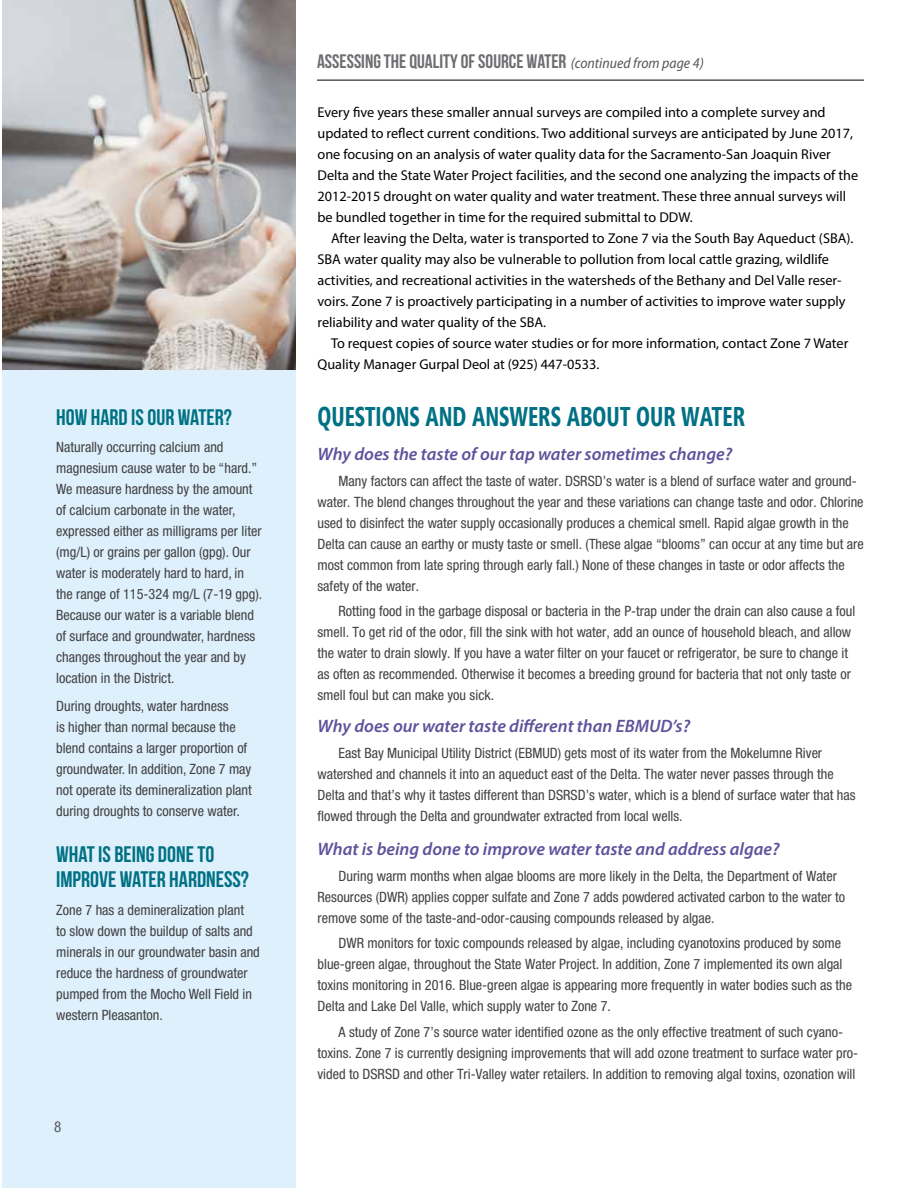
<style>
.page{position:relative;width:918px;height:1188px;background:#fff}
.page>*{position:absolute;margin:0;border:0;box-sizing:border-box;transform-origin:0 0}
.t1{font:700 27px "Segoe Condensed";color:#007184;scale:.9 1}
.t2{font:700 22.5px/25.5px "Bebas Neue";color:#007184}
.t3{font:700 19.5px "Bebas Neue";color:#6d6e71}
.t4{font:italic 600 18px "Myriad Pro";color:#5f529c}
.t5{font:condensed 15px "Helvetica Neue LT Std";color:#58595b}
.t6{font:condensed 14.25px/21px "Helvetica Neue LT Std";color:#414042}
.t7{font:14.25px/21px "Myriad Pro";color:#000}
.s1{font-family:"Myriad Pro";font-weight:400;font-style:italic;font-stretch:semi-condensed;font-size:15px;color:#58595b}
</style>
<div class="page">
<div style="left:2px;top:0;width:293px;height:1188px;background:#def0fb"></div>
<img style="left:2px;top:0;width:293px;height:369px">
<hr style="left:317px;top:80px;width:547px;height:1px;background:#000">
<h2 class="t2" style="left:56px;top:404px;width:177px">HOW HARD IS OUR WATER?</h2>
<p class="t6" style="left:56px;top:437px;width:208px">Naturally occurring calcium and magnesium cause water to be “hard.” We measure hardness by the amount of calcium carbonate in the water, expressed either as milligrams per liter (mg/L) or grains per gallon (gpg). Our water is moderately hard to hard, in the range of 115-324 mg/L (7-19 gpg).<br>Because our water is a variable blend of surface and groundwater, hardness changes throughout the year and by location in the District.</p>
<p class="t6" style="left:56px;top:696px;width:197px">During droughts, water hardness<br>is higher than normal because the blend contains a larger proportion of groundwater. In addition, Zone 7 may not operate its demineralization plant during droughts to conserve water.</p>
<h2 class="t2" style="left:56px;top:841px;width:194px">WHAT IS BEING DONE TO<br>IMPROVE WATER HARDNESS?</h2>
<p class="t6" style="left:56px;top:900px;width:205px">Zone 7 has a demineralization plant<br>to slow down the buildup of salts and minerals in our groundwater basin and reduce the hardness of groundwater pumped from the Mocho Well Field in western Pleasanton.</p>
<p class="t5" style="left:54px;top:1118px;width:9px">8</p>
<h3 class="t3" style="left:317px;top:50px;width:388px">ASSESSING THE QUALITY OF SOURCE WATER <span class="s1">(continued from page 4)</span></h3>
<p class="t7" style="left:318px;top:101px;width:542px">Every five years these smaller annual surveys are compiled into a complete survey and updated to reflect current conditions. Two additional surveys are anticipated by June 2017, one focusing on an analysis of water quality data for the Sacramento-San Joaquin River Delta and the State Water Project facilities, and the second one analyzing the impacts of the 2012-2015 drought on water quality and water treatment. These three annual surveys will be bundled together in time for the required submittal to DDW.</p>
<p class="t7" style="left:318px;top:227px;width:537px;text-indent:13px">After leaving the Delta, water is transported to Zone 7 via the South Bay Aqueduct (SBA).<br>SBA water quality may also be vulnerable to pollution from local cattle grazing, wildlife activities, and recreational activities in the watersheds of the Bethany and Del Valle reser&shy;voirs. Zone 7 is proactively participating in a number of activities to improve water supply reliability and water quality of the SBA.</p>
<p class="t7" style="left:318px;top:332px;width:532px;text-indent:13px">To request copies of source water studies or for more information, contact Zone 7 Water<br>Quality Manager Gurpal Deol at (925) 447-0533.</p>
<h1 class="t1" style="left:318px;top:399px;width:477px">QUESTIONS AND ANSWERS ABOUT OUR WATER</h1>
<p class="t4" style="left:318px;top:443px;width:416px">Why does the taste of our tap water sometimes change?</p>
<p class="t6" style="left:318px;top:470px;width:548px;text-indent:21px">Many factors can affect the taste of water. DSRSD’s water is a blend of surface water and ground&shy;water. The blend changes throughout the year and these variations can change taste and odor. Chlorine used to disinfect the water supply occasionally produces a chemical smell. Rapid algae growth in the Delta can cause an earthy or musty taste or smell. (These algae “blooms” can occur at any time but are most common from late spring through early fall.) None of these changes in taste or odor affects the safety of the water.</p>
<p class="t6" style="left:318px;top:600px;width:539px;text-indent:21px">Rotting food in the garbage disposal or bacteria in the P-trap under the drain can also cause a foul smell. To get rid of the odor, fill the sink with hot water, add an ounce of household bleach, and allow the water to drain slowly. If you have a water filter on your faucet or refrigerator, be sure to change it as often as recommended. Otherwise it becomes a breeding ground for bacteria that not only taste or smell foul but can make you sick.</p>
<p class="t4" style="left:318px;top:715px;width:374px">Why does our water taste different than EBMUD’s?</p>
<p class="t6" style="left:318px;top:742px;width:540px;text-indent:21px">East Bay Municipal Utility District (EBMUD) gets most of its water from the Mokelumne River watershed and channels it into an aqueduct east of the Delta. The water never passes through the Delta and that’s why it tastes different than DSRSD’s water, which is a blend of surface water that has flowed through the Delta and groundwater extracted from local wells.</p>
<p class="t4" style="left:318px;top:838px;width:464px">What is being done to improve water taste and address algae?</p>
<p class="t6" style="left:318px;top:865px;width:529px;text-indent:21px">During warm months when algae blooms are more likely in the Delta, the Department of Water<br>Resources (DWR) applies copper sulfate and Zone 7 adds powdered activated carbon to the water to remove some of the taste-and-odor-causing compounds released by algae.</p>
<p class="t6" style="left:318px;top:933px;width:536px;text-indent:21px">DWR monitors for toxic compounds released by algae, including cyanotoxins produced by some blue-green algae, throughout the State Water Project. In addition, Zone 7 implemented its own algal toxins monitoring in 2016. Blue-green algae is appearing more frequently in water bodies such as the Delta and Lake Del Valle, which supply water to Zone 7.</p>
<p class="t6" style="left:318px;top:1021px;width:542px;text-align:center">A study of Zone 7’s source water identified ozone as the only effective treatment of such cyano&shy;toxins. Zone 7 is currently designing improvements that will add ozone treatment to surface water pro&shy;vided to DSRSD and other Tri-Valley water retailers. In addition to removing algal toxins, ozonation will</p>
</div>
